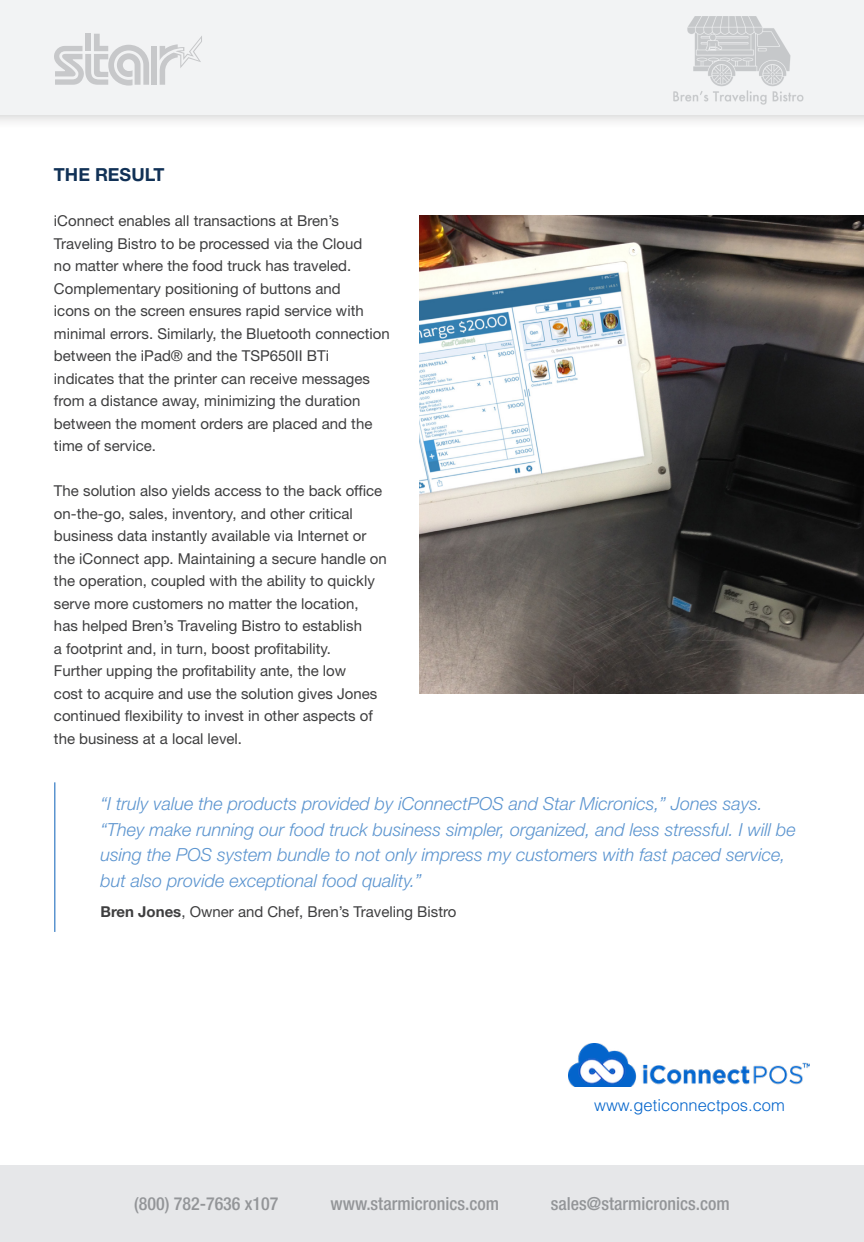
<style>
.page{position:relative;width:864px;height:1242px;background:#fff}
.page>*{position:absolute;margin:0;border:0;box-sizing:border-box;transform-origin:0 0}
.t1{font:italic 300 18px/25.5px "Helvetica Neue LT Std";color:#5b94cf}
.t2{font:500 condensed 18px "Helvetica Neue LT Std";color:#939598}
.t3{font:700 18px "Helvetica Neue LT Std";color:#113156}
.t4{font:300 16.5px "Helvetica LT Std";color:#0364cb}
.t5{font:15px/22.5px "Helvetica Neue LT Std";color:#3e3e3f}
.s1{font-weight:700}
</style>
<div class="page">
<div style="left:0;top:0;width:864px;height:130px;background:#231f20;opacity:.28"></div>
<div style="left:0;top:0;width:864px;height:114px;background:#f2f3f4"></div>
<div style="left:0;top:1165px;width:864px;height:77px;background:#e6e7e9"></div>
<svg style="left:160px;top:36px;width:42px;height:49px"></svg>
<svg style="left:54px;top:34px;width:95px;height:52px"></svg>
<div style="left:151px;top:46px;width:6px;height:39px;background:#c7c8ca"></div>
<img style="left:419px;top:215px;width:445px;height:478px">
<hr style="left:54px;top:782px;width:2px;height:150px;background:#5b94cf">
<img style="left:673px;top:16px;width:131px;height:89px">
<img style="left:569px;top:1043px;width:241px;height:43px">
<p class="t3" style="left:54px;top:164px;width:112px">THE RESULT</p>
<p class="t5" style="left:54px;top:210px;width:337px">iConnect enables all transactions at Bren’s Traveling Bistro to be processed via the Cloud<br>no matter where the food truck has traveled.<br>Complementary positioning of buttons and<br>icons on the screen ensures rapid service with minimal errors. Similarly, the Bluetooth connection between the iPad® and the TSP650II BTi indicates that the printer can receive messages from a distance away, minimizing the duration between the moment orders are placed and the time of service.</p>
<p class="t5" style="left:54px;top:480px;width:334px">The solution also yields access to the back office on-the-go, sales, inventory, and other critical business data instantly available via Internet or the iConnect app. Maintaining a secure handle on the operation, coupled with the ability to quickly serve more customers no matter the location,<br>has helped Bren’s Traveling Bistro to establish<br>a footprint and, in turn, boost profitability.<br>Further upping the profitability ante, the low<br>cost to acquire and use the solution gives Jones continued flexibility to invest in other aspects of the business at a local level.</p>
<p class="t1" style="left:100px;top:791px;width:697px">“I truly value the products provided by iConnectPOS and Star Micronics,” Jones says. “They make running our food truck business simpler, organized, and less stressful. I will be using the POS system bundle to not only impress my customers with fast paced service, but also provide exceptional food quality.”</p>
<p class="t5" style="left:100px;top:900px;width:357px"><span class="s1">Bren Jones</span>, Owner and Chef, Bren’s Traveling Bistro</p>
<p class="t4" style="left:594px;top:1095px;width:192px">www.geticonnectpos.com</p>
<p class="t2" style="left:134px;top:1193px;width:146px">(800) 782-7636 x107</p>
<p class="t2" style="left:330px;top:1193px;width:170px">www.starmicronics.com</p>
<p class="t2" style="left:551px;top:1193px;width:180px">sales@starmicronics.com</p>
</div>
